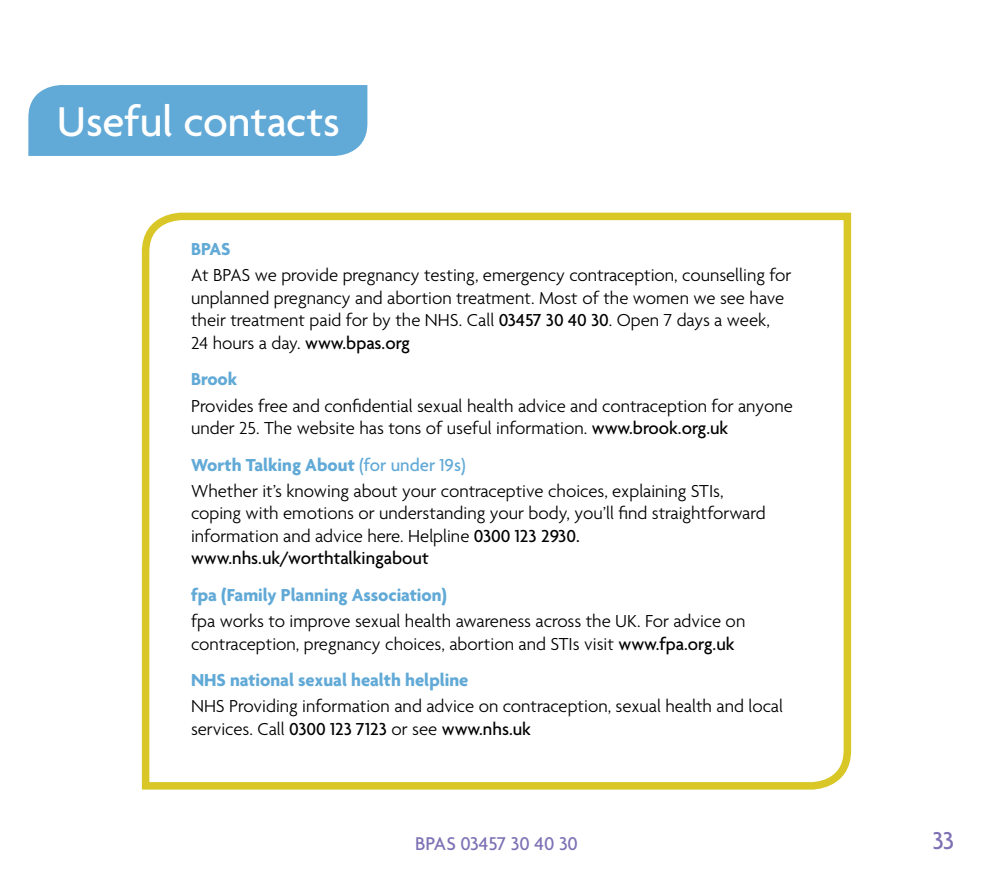
<style>
.page{position:relative;width:993px;height:886px;background:#fff}
.page>*{position:absolute;margin:0;border:0;box-sizing:border-box;transform-origin:0 0}
.t1{font:500 45px "Agenda";color:#fff}
.t2{font:500 26.25px "Agenda";color:#7e71b4}
.t3{font:500 20px "Agenda";color:#7e71b4}
.t4{font:300 18.75px/22.5px "Agenda";color:#000}
.t5{font:700 18.75px "Agenda";color:#61a9d6}
.s1{font-weight:500}
.s2{font-weight:700;color:#61a9d6}
.s3{font-weight:500;color:#61a9d6}
</style>
<div class="page">
<div style="left:28px;top:85px;width:339px;height:71px;background:#61a9d6"></div>
<svg style="left:141px;top:212px;width:711px;height:578px"></svg>
<h1 class="t1" style="left:57px;top:94px;width:284px">Useful contacts</h1>
<p class="t5" style="left:191px;top:238px;width:41px">BPAS</p>
<p class="t4" style="left:191px;top:264px;width:601px">At BPAS we provide pregnancy testing, emergency contraception, counselling for unplanned pregnancy and abortion treatment. Most of the women we see have their treatment paid for by the NHS. Call <span class="s1">03457 30 40 30</span>. Open 7 days a week, 24 hours a day. <span class="s1">www.bpas.org</span></p>
<p class="t5" style="left:191px;top:368px;width:48px">Brook</p>
<p class="t4" style="left:191px;top:394px;width:603px">Provides free and confidential sexual health advice and contraception for anyone under 25. The website has tons of useful information. <span class="s1">www.brook.org.uk</span></p>
<p class="t4" style="left:191px;top:451px;width:534px;line-height:26px"><span class="s2">Worth Talking About</span> <span class="s3">(for under 19s)<br></span>Whether it’s knowing about your contraceptive choices, explaining STIs,</p>
<p class="t4" style="left:191px;top:502px;width:576px">coping with emotions or understanding your body, you’ll find straightforward information and advice here. Helpline <span class="s1">0300 123 2930. www.nhs.uk/worthtalkingabout</span></p>
<p class="t5" style="left:191px;top:583px;width:257px">fpa (Family Planning Association)</p>
<p class="t4" style="left:191px;top:609px;width:555px">fpa works to improve sexual health awareness across the UK. For advice on contraception, pregnancy choices, abortion and STIs visit <span class="s1">www.fpa.org.uk</span></p>
<p class="t5" style="left:191px;top:669px;width:279px">NHS national sexual health helpline</p>
<p class="t4" style="left:191px;top:695px;width:593px">NHS Providing information and advice on contraception, sexual health and local services. Call <span class="s1">0300 123 7123</span> or see <span class="s1">www.nhs.uk</span></p>
<p class="t3" style="left:415px;top:831px;width:164px">BPAS 03457 30 40 30</p>
<h2 class="t2" style="left:932px;top:825px;width:23px">33</h2>
</div>
